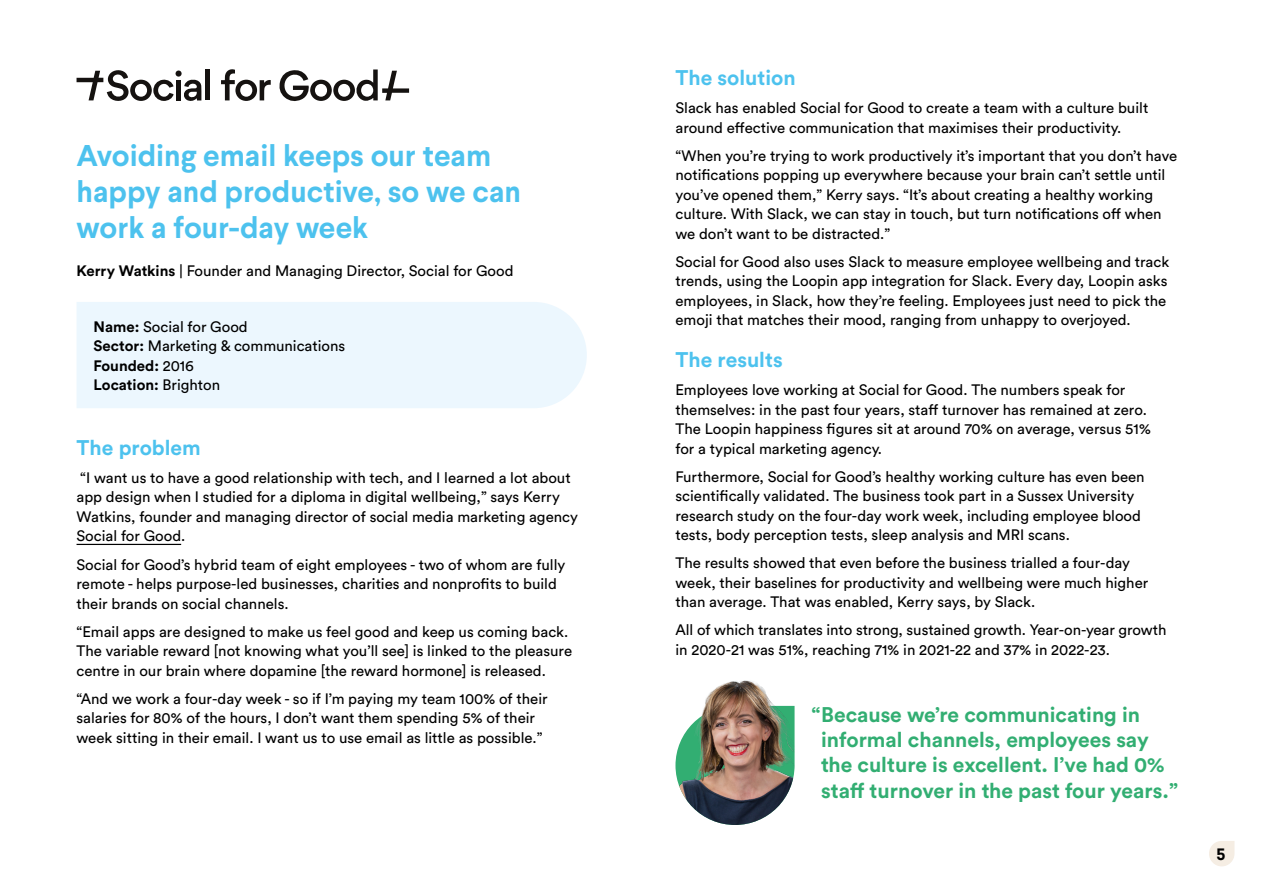
<style>
.page{position:relative;width:1263px;height:893px;background:#fff}
.page>*{position:absolute;margin:0;border:0;box-sizing:border-box;transform-origin:0 0}
.t1{font:700 30px/36px "Larsseit";color:#4dc2ee}
.t2{font:700 21px/25.2px "Circular Std";color:#32ae72}
.t3{font:700 21px "Circular Std";color:#4dc2ee}
.t4{font:700 16.5px "Larsseit";color:#000}
.t5{font:15px/19.5px "Circular Std";color:#000}
.s1{font-weight:700}
</style>
<div class="page">
<div style="left:77px;top:302px;width:510px;height:106px;background:#ecf7fe"></div>
<svg style="left:184px;top:79px;width:17px;height:22px"></svg>
<svg style="left:279px;top:69px;width:130px;height:32px"></svg>
<svg style="left:77px;top:70px;width:97px;height:31px"></svg>
<div style="left:205px;top:69px;width:5px;height:31px;background:#151210"></div>
<svg style="left:221px;top:69px;width:50px;height:32px"></svg>
<div style="left:176px;top:80px;width:5px;height:20px;background:#151210"></div>
<div style="left:175px;top:71px;width:7px;height:6px;background:#151210;border-radius:50%"></div>
<hr style="left:77px;top:544px;width:104px;height:1px;background:#000">
<img style="left:675px;top:680px;width:119px;height:145px">
<svg style="left:1209px;top:841px;width:25px;height:25px"></svg>
<h1 class="t1" style="left:77px;top:138px;width:446px">Avoiding email keeps our team happy and productive, so we can work a four-day week</h1>
<p class="t5" style="left:77px;top:261px;width:438px"><span class="s1">Kerry Watkins</span> | Founder and Managing Director, Social for Good</p>
<p class="t5" style="left:94px;top:317px;width:253px"><span class="s1">Name:</span> Social for Good<br><span class="s1">Sector:</span> Marketing &amp; communications<br><span class="s1">Founded:</span> 2016<br><span class="s1">Location:</span> Brighton</p>
<h2 class="t3" style="left:77px;top:434px;width:126px">The problem</h2>
<p class="t5" style="left:77px;top:468px;width:503px">“I want us to have a good relationship with tech, and I learned a lot about app design when I studied for a diploma in digital wellbeing,” says Kerry Watkins, founder and managing director of social media marketing agency Social for Good.</p>
<p class="t5" style="left:77px;top:554px;width:490px">Social for Good’s hybrid team of eight employees - two of whom are fully remote - helps purpose-led businesses, charities and nonprofits to build their brands on social channels.</p>
<p class="t5" style="left:77px;top:621px;width:497px">“Email apps are designed to make us feel good and keep us coming back.<br>The variable reward [not knowing what you’ll see] is linked to the pleasure centre in our brain where dopamine [the reward hormone] is released.</p>
<p class="t5" style="left:77px;top:688px;width:473px">“And we work a four-day week - so if I’m paying my team 100% of their salaries for 80% of the hours, I don’t want them spending 5% of their week sitting in their email. I want us to use email as little as possible.”</p>
<h2 class="t3" style="left:675px;top:64px;width:122px">The solution</h2>
<p class="t5" style="left:675px;top:98px;width:474px">Slack has enabled Social for Good to create a team with a culture built around effective communication that maximises their productivity.</p>
<p class="t5" style="left:675px;top:145px;width:503px">“When you’re trying to work productively it’s important that you don’t have notifications popping up everywhere because your brain can’t settle until you’ve opened them,” Kerry says. “It’s about creating a healthy working culture. With Slack, we can stay in touch, but turn notifications off when we don’t want to be distracted.”</p>
<p class="t5" style="left:675px;top:251px;width:495px">Social for Good also uses Slack to measure employee wellbeing and track trends, using the Loopin app integration for Slack. Every day, Loopin asks employees, in Slack, how they’re feeling. Employees just need to pick the emoji that matches their mood, ranging from unhappy to overjoyed.</p>
<h2 class="t3" style="left:675px;top:346px;width:109px">The results</h2>
<p class="t5" style="left:675px;top:380px;width:477px">Employees love working at Social for Good. The numbers speak for themselves: in the past four years, staff turnover has remained at zero.<br>The Loopin happiness figures sit at around 70% on average, versus 51% for a typical marketing agency.</p>
<p class="t5" style="left:675px;top:467px;width:471px">Furthermore, Social for Good’s healthy working culture has even been scientifically validated. The business took part in a Sussex University research study on the four-day work week, including employee blood tests, body perception tests, sleep analysis and MRI scans.</p>
<p class="t5" style="left:675px;top:553px;width:474px">The results showed that even before the business trialled a four-day week, their baselines for productivity and wellbeing were much higher than average. That was enabled, Kerry says, by Slack.</p>
<p class="t5" style="left:675px;top:620px;width:492px">All of which translates into strong, sustained growth. Year-on-year growth in 2020-21 was 51%, reaching 71% in 2021-22 and 37% in 2022-23.</p>
<h2 class="t2" style="left:821px;top:702px;width:358px;text-indent:-10px">“Because we’re communicating in informal channels, employees say the culture is excellent. I’ve had 0% staff turnover in the past four years.”</h2>
<p class="t4" style="left:1216px;top:843px;width:10px">5</p>
</div>
